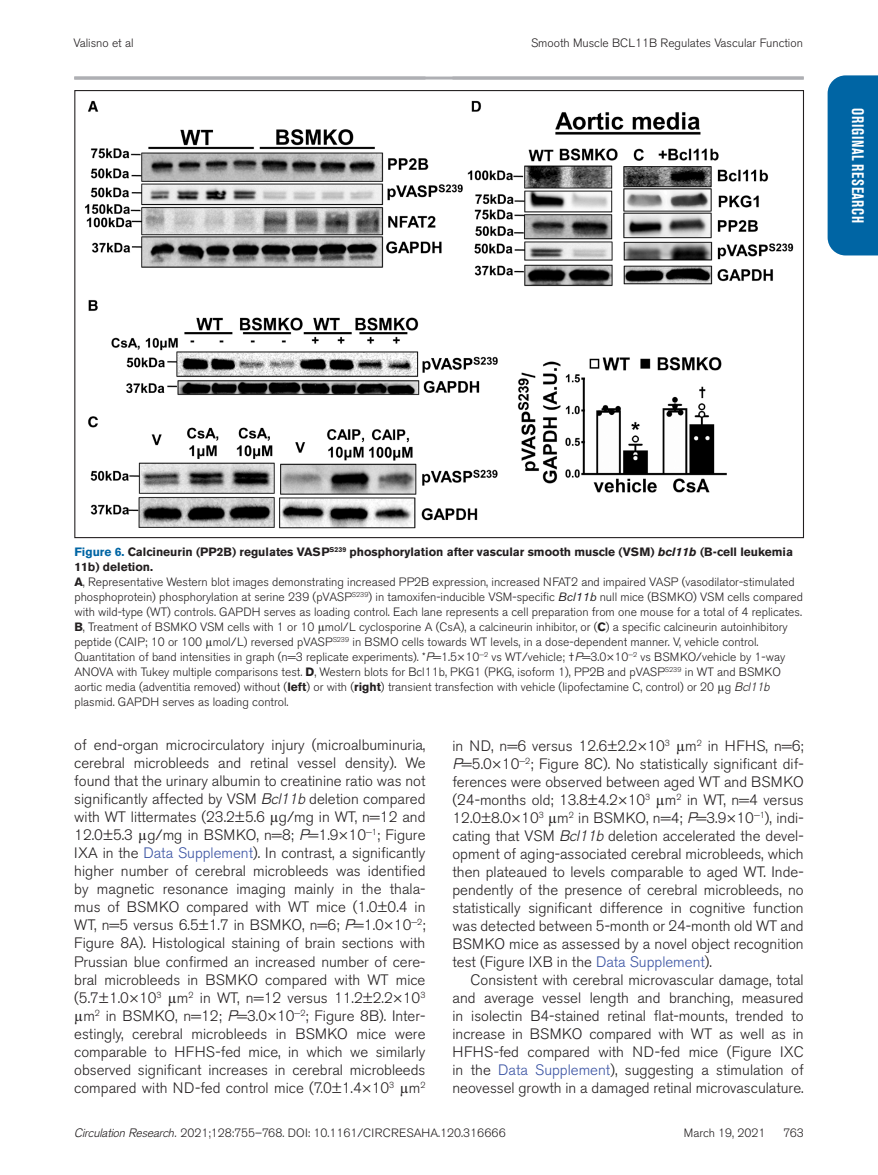
<style>
.page{position:relative;width:878px;height:1175px;background:#fff}
.page>*{position:absolute;margin:0;border:0;box-sizing:border-box;transform-origin:0 0}
.t1{font:700 condensed 16.5px "Akzidenz Grotesk BE";letter-spacing:.045em;color:#fff;scale:.9 1}
.t2{font:300 15px/18px "Akzidenz Grotesk BE";color:#231f20;text-align:justify}
.t3{font:300 12px/15px "Akzidenz Grotesk BE";color:#231f20}
.s1{font-weight:700;color:#0065a4}
.s2{font-weight:700}
.s3{font-weight:700;font-style:italic}
.s4{font-weight:400;font-style:italic}
.s5{font-family:"Gandhari Unicode";font-weight:400}
.s6{font-family:"Akzidenz Grotesk";font-style:italic}
.s7{color:#3a53a3}
</style>
<div class="page">
<div style="left:827px;top:75px;width:51px;height:180px;background:#0065a4"></div>
<hr style="left:74px;top:76px;width:729px;height:4px;background:#b9babe">
<svg style="left:74px;top:90px;width:730px;height:448px"></svg>
<p class="t3" style="left:74px;top:36px;width:62px">Valisno et al</p>
<p class="t3" style="left:531px;top:36px;width:273px">Smooth Muscle BCL11B Regulates Vascular Function</p>
<p class="t1" style="left:867px;top:108px;width:128px;rotate:90deg">ORIGINAL RESEARCH</p>
<p class="t3" style="left:74px;top:545px;width:730px"><span class="s1">Figure 6.</span> <span class="s2">Calcineurin (PP2B) regulates VASP</span><sup>S239</sup> <span class="s2">phosphorylation after vascular smooth muscle (VSM)</span> <span class="s3">bcl11b</span> <span class="s2">(B-cell leukemia 11b) deletion.<br>A</span>, Representative Western blot images demonstrating increased PP2B expression, increased NFAT2 and impaired VASP (vasodilator-stimulated phosphoprotein) phosphorylation at serine 239 (pVASP<sup>S239</sup>) in tamoxifen-inducible VSM-specific <span class="s4">Bcl11b</span> null mice (BSMKO) VSM cells compared with wild-type (WT) controls. GAPDH serves as loading control. Each lane represents a cell preparation from one mouse for a total of 4 replicates.<br><span class="s2">B</span>, Treatment of BSMKO VSM cells with 1 or 10 <span class="s5">μ</span>mol/L cyclosporine A (CsA), a calcineurin inhibitor, or (<span class="s2">C</span>) a specific calcineurin autoinhibitory peptide (CAIP; 10 or 100 <span class="s5">μ</span>mol/L) reversed pVASP<sup>S239</sup> in BSMO cells towards WT levels, in a dose-dependent manner. V, vehicle control.<br>Quantitation of band intensities in graph (n=3 replicate experiments). *<span class="s6">P</span>=1.5×10<sup>−2</sup> vs WT/vehicle; †<span class="s6">P</span>=3.0×10<sup>−2</sup> vs BSMKO/vehicle by 1-way ANOVA with Tukey multiple comparisons test. <span class="s2">D</span>, Western blots for Bcl11b, PKG1 (PKG, isoform 1), PP2B and pVASP<sup>S239</sup> in WT and BSMKO aortic media (adventitia removed) without (<span class="s2">left</span>) or with (<span class="s2">right</span>) transient transfection with vehicle (lipofectamine C, control) or 20 <span class="s5">μ</span>g <span class="s6">Bcl11b </span>plasmid. GAPDH serves as loading control.</p>
<p class="t2" style="left:74px;top:736px;width:353px">of end-organ microcirculatory injury (microalbuminuria, cerebral microbleeds and retinal vessel density). We found that the urinary albumin to creatinine ratio was not significantly affected by VSM <span class="s6">Bcl11b</span> deletion compared with WT littermates (23.2±5.6 <span class="s5">μ</span>g/mg in WT, n=12 and 12.0±5.3 <span class="s5">μ</span>g/mg in BSMKO, n=8; <span class="s6">P</span>=1.9×10<sup>−1</sup>; Figure IXA in the <span class="s7">Data Supplement</span>). In contrast, a significantly higher number of cerebral microbleeds was identified by magnetic resonance imaging mainly in the thala&shy;mus of BSMKO compared with WT mice (1.0±0.4 in WT, n=5 versus 6.5±1.7 in BSMKO, n=6; <span class="s6">P</span>=1.0×10<sup>−2</sup>; Figure 8A). Histological staining of brain sections with Prussian blue confirmed an increased number of cere&shy;bral microbleeds in BSMKO compared with WT mice (5.7±1.0×10<sup>3</sup> <span class="s5">μ</span>m<sup>2</sup> in WT, n=12 versus 11.2±2.2×10<sup>3 </sup><span class="s5">μ</span>m<sup>2</sup> in BSMKO, n=12; <span class="s6">P</span>=3.0×10<sup>−2</sup>; Figure 8B). Inter&shy;estingly, cerebral microbleeds in BSMKO mice were comparable to HFHS-fed mice, in which we similarly observed significant increases in cerebral microbleeds compared with ND-fed control mice (7.0±1.4×10<sup>3</sup> <span class="s5">μ</span>m<sup>2</sup></p>
<p class="t2" style="left:452px;top:737px;width:353px">in ND, n=6 versus 12.6±2.2×10<sup>3</sup> <span class="s5">μ</span>m<sup>2</sup> in HFHS, n=6; <span class="s6">P</span>=5.0×10<sup>−2</sup>; Figure 8C). No statistically significant dif&shy;ferences were observed between aged WT and BSMKO (24-months old; 13.8±4.2×10<sup>3</sup> <span class="s5">μ</span>m<sup>2</sup> in WT, n=4 versus 12.0±8.0×10<sup>3</sup> <span class="s5">μ</span>m<sup>2</sup> in BSMKO, n=4; <span class="s6">P</span>=3.9×10<sup>−1</sup>), indi&shy;cating that VSM <span class="s6">Bcl11b</span> deletion accelerated the devel&shy;opment of aging-associated cerebral microbleeds, which then plateaued to levels comparable to aged WT. Inde&shy;pendently of the presence of cerebral microbleeds, no statistically significant difference in cognitive function was detected between 5-month or 24-month old WT and BSMKO mice as assessed by a novel object recognition test (Figure IXB in the <span class="s7">Data Supplement</span>).</p>
<p class="t2" style="left:452px;top:971px;width:353px;text-indent:18px">Consistent with cerebral microvascular damage, total and average vessel length and branching, measured in isolectin B4-stained retinal flat-mounts, trended to increase in BSMKO compared with WT as well as in HFHS-fed compared with ND-fed mice (Figure IXC in the <span class="s7">Data Supplement</span>), suggesting a stimulation of neovessel growth in a damaged retinal microvasculature.</p>
<p class="t3" style="left:74px;top:1125px;width:433px"><span class="s6">Circulation Research.</span> 2021;128:755–768. DOI: 10.1161/CIRCRESAHA.120.316666</p>
<p class="t3" style="left:683px;top:1125px;width:83px">March 19, 2021</p>
<p class="t3" style="left:783px;top:1125px;width:22px">763</p>
</div>
